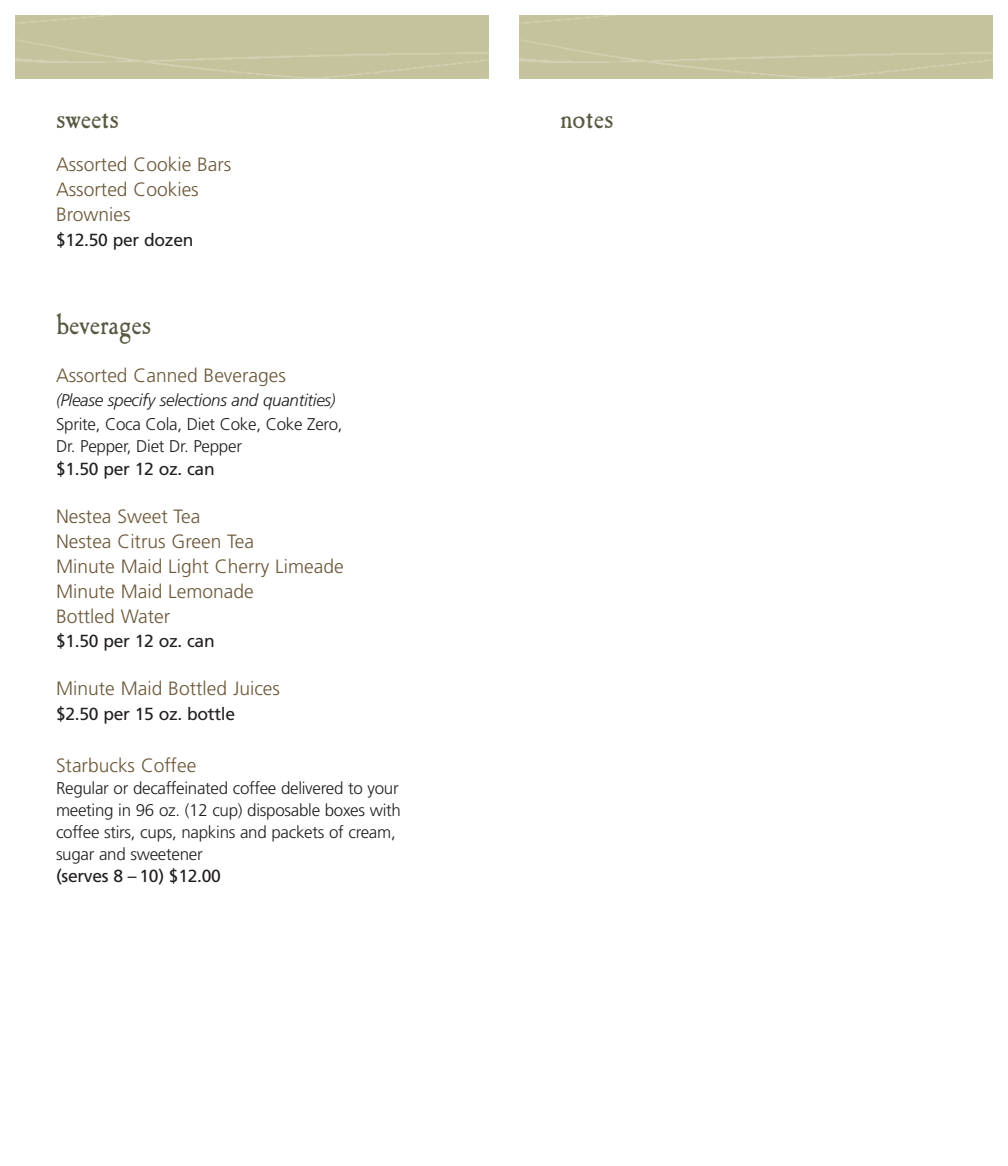
<style>
.page{position:relative;width:1008px;height:1166px;background:#fff}
.page>*{position:absolute;margin:0;border:0;box-sizing:border-box;transform-origin:0 0}
.t1{font:31.5px "Caslon Antique";color:#5a5943}
.t2{font:300 19.25px/25px "Frutiger";color:#6b5839}
.t3{font:17.5px "Frutiger";letter-spacing:-.015em;color:#231f20}
.t4{font:300 16.97px/21.9px "Frutiger";letter-spacing:-.015em;color:#231f20}
.t5{font:italic 300 16.97px "Frutiger";letter-spacing:-.015em;color:#231f20}
</style>
<div class="page">
<h1 class="t1" style="left:56px;top:101px;width:64px">sweets</h1>
<h1 class="t1" style="left:560px;top:101px;width:55px">notes</h1>
<p class="t2" style="left:56px;top:153px;width:177px">Assorted Cookie Bars<br>Assorted Cookies<br>Brownies</p>
<p class="t3" style="left:56px;top:233px;width:139px">$12.50 per dozen</p>
<h1 class="t1" style="left:56px;top:307px;width:97px">beverages</h1>
<p class="t2" style="left:56px;top:364px;width:231px">Assorted Canned Beverages</p>
<p class="t5" style="left:56px;top:393px;width:281px">(Please specify selections and quantities)</p>
<p class="t4" style="left:56px;top:414px;width:288px">Sprite, Coca Cola, Diet Coke, Coke Zero,<br>Dr. Pepper, Diet Dr. Pepper</p>
<p class="t3" style="left:56px;top:461px;width:160px">$1.50 per 12 oz. can</p>
<p class="t2" style="left:56px;top:505px;width:289px">Nestea Sweet Tea<br>Nestea Citrus Green Tea<br>Minute Maid Light Cherry Limeade<br>Minute Maid Lemonade<br>Bottled Water</p>
<p class="t3" style="left:56px;top:634px;width:160px">$1.50 per 12 oz. can</p>
<p class="t2" style="left:56px;top:677px;width:226px">Minute Maid Bottled Juices</p>
<p class="t3" style="left:56px;top:706px;width:181px">$2.50 per 15 oz. bottle</p>
<p class="t2" style="left:56px;top:754px;width:142px">Starbucks Coffee</p>
<p class="t4" style="left:56px;top:778px;width:346px">Regular or decaffeinated coffee delivered to your meeting in 96 oz. (12 cup) disposable boxes with coffee stirs, cups, napkins and packets of cream, sugar and sweetener</p>
<p class="t3" style="left:56px;top:869px;width:166px">(serves 8 – 10) $12.00</p>
</div>
